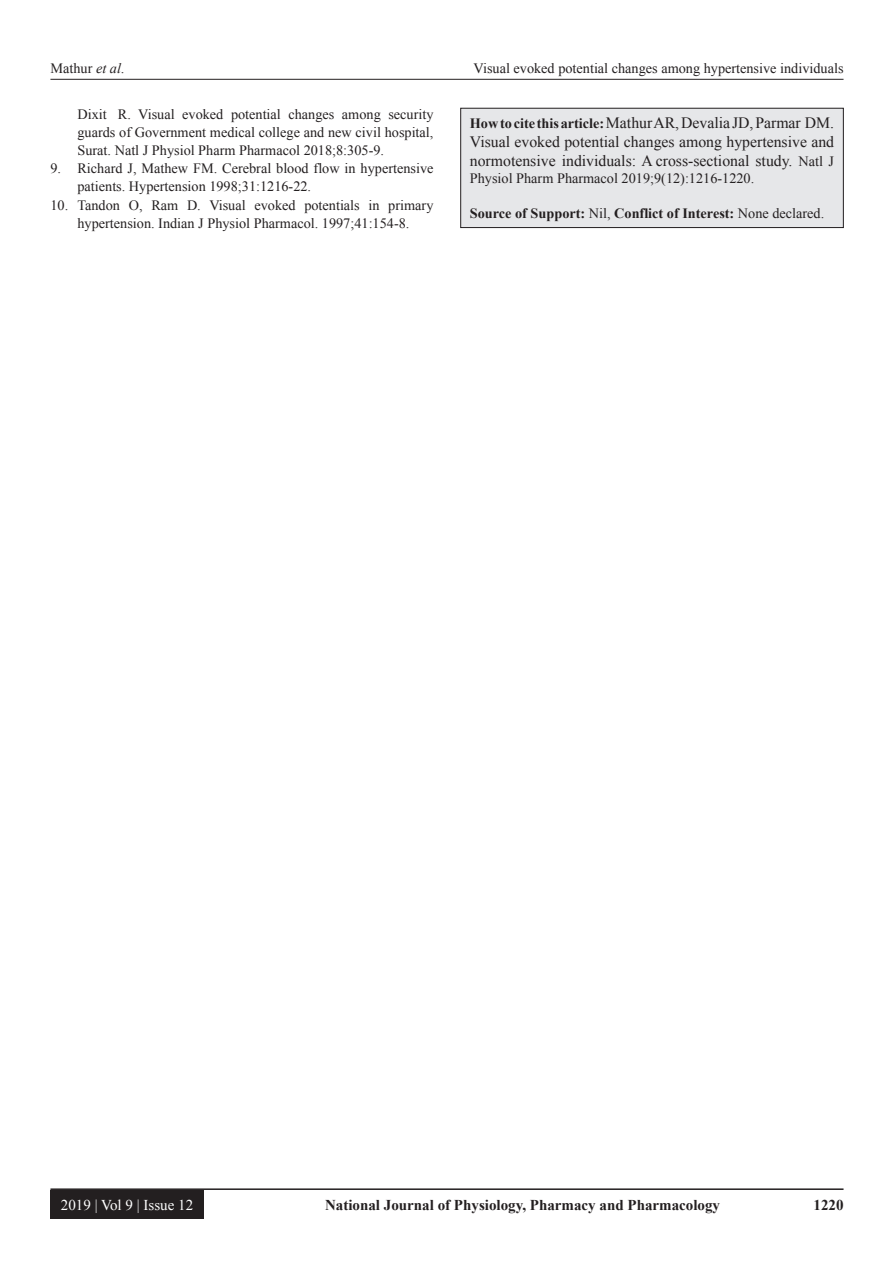
<style>
.page{position:relative;width:894px;height:1263px;background:#fff}
.page>*{position:absolute;margin:0;border:0;box-sizing:border-box;transform-origin:0 0}
.HTC{font:15.75px/18.8px "Times New Roman";color:#231f20;text-align:justify}
.t1{font:700 15px "Times New Roman";color:#231f20}
.t2{font:15px "Times New Roman";color:#fff}
.REF{font:14.25px/18.1px "Times New Roman";color:#231f20;text-align:justify}
.HTC-2{font:700 14.25px "Times New Roman";color:#231f20}
.HTC-3{font:14.25px "Times New Roman";color:#231f20}
.s1{font-style:italic}
.s2{font-weight:700;font-size:14.25px}
.s3{font-size:14.25px}
.s4{font-weight:400}
</style>
<div class="page">
<hr style="left:50px;top:79px;width:793px;height:1px;background:#231f20">
<hr style="left:50px;top:1188px;width:793px;height:1px;background:#231f20">
<div style="left:50px;top:1190px;width:153px;height:28px;background:#231f20"></div>
<div style="left:460px;top:108px;width:383px;height:119px;background:#e6e7e9"></div>
<div style="left:460px;top:108px;width:383px;height:120px;border:1px solid #231f20"></div>
<p class="REF" style="left:50px;top:59px;width:76px">Mathur <span class="s1">et al</span>.</p>
<p class="REF" style="left:473px;top:59px;width:371px">Visual evoked potential changes among hypertensive individuals</p>
<p class="REF" style="left:77px;top:104px;width:357px">Dixit R. Visual evoked potential changes among security guards of Government medical college and new civil hospital, Surat. Natl J Physiol Pharm Pharmacol 2018;8:305-9.</p>
<p class="REF" style="left:77px;top:159px;width:357px;text-indent:-27px">9. Richard J, Mathew FM. Cerebral blood flow in hypertensive patients. Hypertension 1998;31:1216-22.</p>
<p class="REF" style="left:50px;top:195px;width:384px;text-align:center">10. Tandon O, Ram D. Visual evoked potentials in primary hypertension. Indian J Physiol Pharmacol. 1997;41:154-8.</p>
<p class="HTC" style="left:469px;top:113px;width:365px"><span class="s2">How to cite this article:</span>Mathur AR, Devalia JD, Parmar DM.<br>Visual evoked potential changes among hypertensive and normotensive individuals: A cross-sectional study. <span class="s3">Natl J</span></p>
<p class="HTC-3" style="left:469px;top:168px;width:286px">Physiol Pharm Pharmacol 2019;9(12):1216-1220.</p>
<p class="HTC-2" style="left:469px;top:203px;width:356px">Source of Support: <span class="s4">Nil,</span> Conflict of Interest: <span class="s4">None declared.</span></p>
<p class="t2" style="left:61px;top:1193px;width:134px">2019 | Vol 9 | Issue 12</p>
<p class="t1" style="left:325px;top:1194px;width:396px">National Journal of Physiology, Pharmacy and Pharmacology</p>
<p class="t1" style="left:813px;top:1194px;width:31px">1220</p>
</div>
